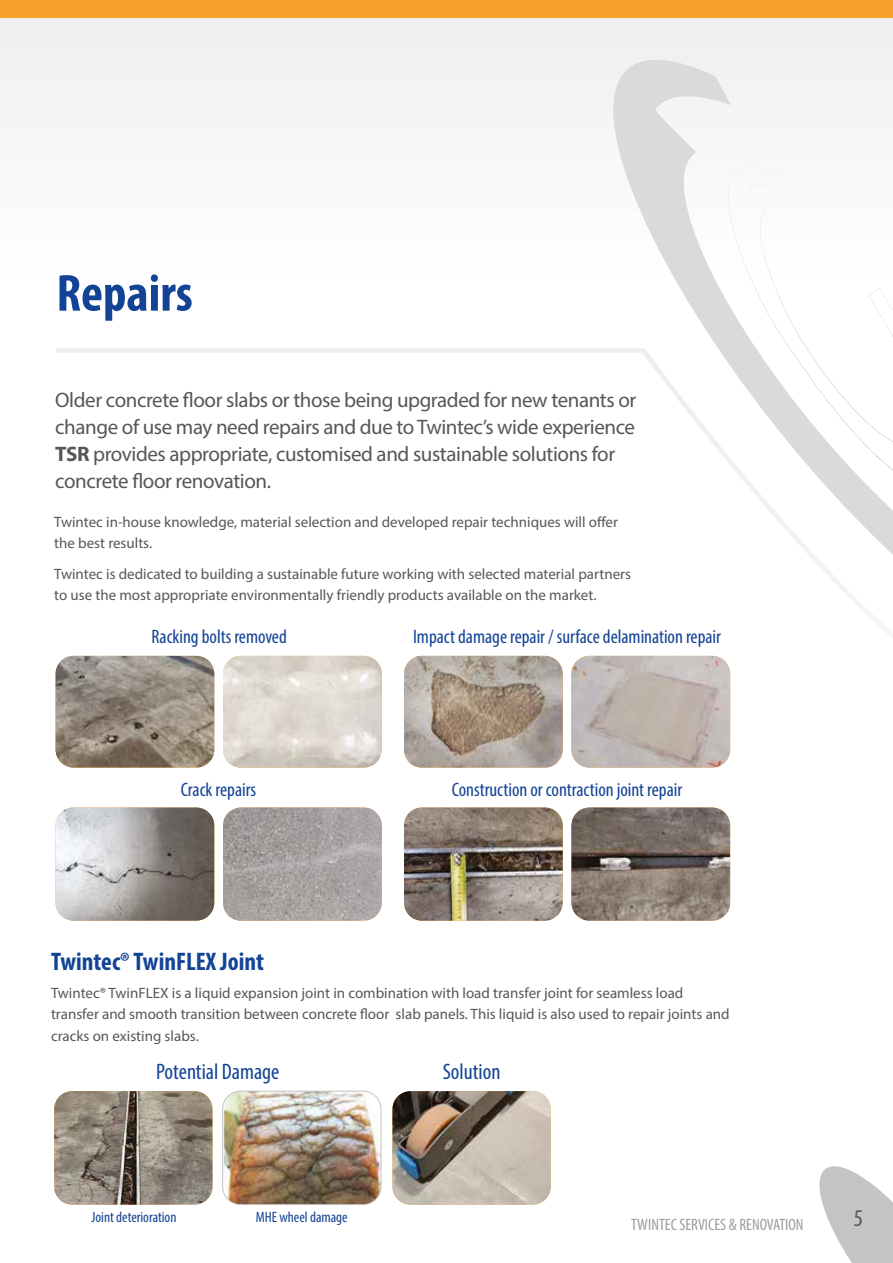
<style>
.page{position:relative;width:893px;height:1263px;background:#fff}
.page>*{position:absolute;margin:0;border:0;box-sizing:border-box;transform-origin:0 0}
.t1{font:700 condensed 52.5px "Myriad Pro";color:#134395}
.t2{font:700 condensed 25.5px "Myriad Pro";color:#134395}
.t3{font:condensed 24px "Myriad Pro";color:#575756}
.t4{font:condensed 22.5px "Myriad Pro";color:#134395}
.t5{font:21px/27px "Myriad Pro";letter-spacing:-.02em;color:#575756}
.t6{font:condensed 19.5px "Myriad Pro";color:#134395}
.t7{font:condensed 16.5px "Myriad Pro";color:#9d9d9c}
.t8{font:15px/21px "Myriad Pro";color:#575756}
.t9{font:condensed 15px "Myriad Pro";color:#134395}
.s1{font-weight:700}
</style>
<div class="page">
<svg style="left:819px;top:1166px;width:74px;height:97px"></svg>
<div style="left:0;top:0;width:893px;height:348px;background:#f8f8f8"></div>
<div style="left:0;top:0;width:893px;height:17px;background:#f6a22d"></div>
<svg style="left:55px;top:348px;width:826px;height:348px"></svg>
<svg style="left:598px;top:59px;width:295px;height:536px"></svg>
<img style="left:717px;top:165px;width:176px;height:305px">
<img style="left:56px;top:656px;width:158px;height:111px">
<img style="left:223px;top:656px;width:159px;height:111px">
<img style="left:404px;top:656px;width:159px;height:111px">
<img style="left:571px;top:656px;width:159px;height:111px">
<img style="left:56px;top:807px;width:158px;height:114px">
<img style="left:223px;top:807px;width:159px;height:114px">
<img style="left:404px;top:807px;width:159px;height:114px">
<img style="left:571px;top:807px;width:159px;height:114px">
<img style="left:54px;top:1091px;width:158px;height:113px">
<img style="left:223px;top:1091px;width:158px;height:113px">
<div style="left:222px;top:1091px;width:159px;height:114px;border:1px solid #c4c4c4;border-radius:18px"></div>
<img style="left:392px;top:1091px;width:159px;height:113px">
<h1 class="t1" style="left:56px;top:260px;width:138px">Repairs</h1>
<h3 class="t5" style="left:55px;top:386px;width:583px">Older concrete floor slabs or those being upgraded for new tenants or change of use may need repairs and due to Twintec’s wide experience <span class="s1">TSR</span> provides appropriate, customised and sustainable solutions for concrete floor renovation.</h3>
<p class="t8" style="left:54px;top:511px;width:565px">Twintec in-house knowledge, material selection and developed repair techniques will offer the best results.</p>
<p class="t8" style="left:54px;top:564px;width:578px">Twintec is dedicated to building a sustainable future working with selected material partners to use the most appropriate environmentally friendly products available on the market.</p>
<h3 class="t6" style="left:151px;top:625px;width:137px">Racking bolts removed</h3>
<h3 class="t6" style="left:413px;top:625px;width:309px">Impact damage repair / surface delamination repair</h3>
<h3 class="t6" style="left:181px;top:778px;width:77px">Crack repairs</h3>
<h3 class="t6" style="left:452px;top:778px;width:232px">Construction or contraction joint repair</h3>
<h2 class="t2" style="left:51px;top:945px;width:215px">Twintec® TwinFLEX Joint</h2>
<p class="t8" style="left:51px;top:983px;width:680px">Twintec® TwinFLEX is a liquid expansion joint in combination with load transfer joint for seamless load transfer and smooth transition between concrete floor slab panels. This liquid is also used to repair joints and cracks on existing slabs.</p>
<h3 class="t4" style="left:156px;top:1057px;width:125px">Potential Damage</h3>
<h3 class="t4" style="left:443px;top:1057px;width:59px">Solution</h3>
<p class="t9" style="left:92px;top:1208px;width:86px">Joint deterioration</p>
<p class="t9" style="left:256px;top:1208px;width:93px">MHE wheel damage</p>
<p class="t7" style="left:631px;top:1215px;width:174px">TWINTEC SERVICES &amp; RENOVATION</p>
<h3 class="t3" style="left:854px;top:1204px;width:11px">5</h3>
</div>
